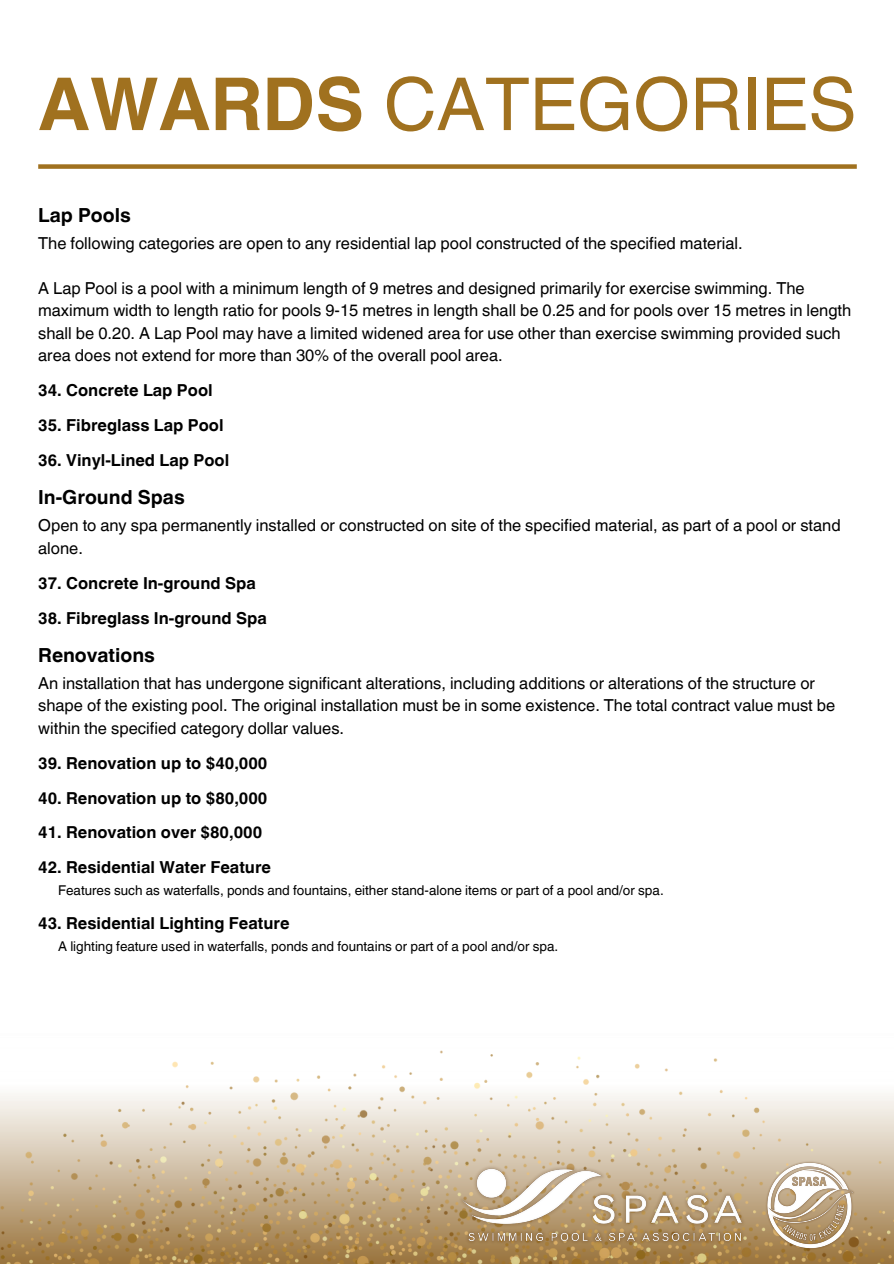
<style>
.page{position:relative;width:894px;height:1264px;background:#fff}
.page>*{position:absolute;margin:0;border:0;box-sizing:border-box;transform-origin:0 0}
.t1{font:72.9px "Helvetica World";color:#a0711f}
.t2{font:700 19.35px "Helvetica World";color:#000}
.t3{font:16.5px/22.5px "Helvetica World";color:#000}
.t4{font:700 16.5px "Helvetica World";color:#000}
.t5{font:13.5px "Helvetica World";color:#000}
.s1{font-weight:700}
</style>
<div class="page">
<img style="left:0;top:1050px;width:893px;height:213px">
<img style="left:434px;top:1163px;width:328px;height:87px">
<img style="left:762px;top:1159px;width:94px;height:92px">
<div style="left:38px;top:164px;width:818px;height:5px;background:#a0711f"></div>
<h4 class="t1" style="left:38px;top:61px;width:819px"><span class="s1">AWARDS</span> CATEGORIES</h4>
<h4 class="t2" style="left:38px;top:199px;width:94px">Lap Pools</h4>
<h2 class="t3" style="left:38px;top:232px;width:705px">The following categories are open to any residential lap pool constructed of the specified material.</h2>
<h4 class="t3" style="left:38px;top:277px;width:814px">A Lap Pool is a pool with a minimum length of 9 metres and designed primarily for exercise swimming. The maximum width to length ratio for pools 9-15 metres in length shall be 0.25 and for pools over 15 metres in length shall be 0.20. A Lap Pool may have a limited widened area for use other than exercise swimming provided such area does not extend for more than 30% of the overall pool area.</h4>
<p class="t4" style="left:38px;top:377px;width:176px">34. Concrete Lap Pool</p>
<p class="t4" style="left:38px;top:412px;width:187px">35. Fibreglass Lap Pool</p>
<p class="t4" style="left:38px;top:447px;width:192px">36. Vinyl-Lined Lap Pool</p>
<h2 class="t2" style="left:38px;top:482px;width:148px">In-Ground Spas</h2>
<h4 class="t3" style="left:38px;top:514px;width:803px">Open to any spa permanently installed or constructed on site of the specified material, as part of a pool or stand alone.</h4>
<p class="t4" style="left:38px;top:569px;width:219px">37. Concrete In-ground Spa</p>
<p class="t4" style="left:38px;top:604px;width:230px">38. Fibreglass In-ground Spa</p>
<p class="t2" style="left:38px;top:639px;width:118px">Renovations</p>
<p class="t3" style="left:38px;top:671px;width:798px">An installation that has undergone significant alterations, including additions or alterations of the structure or shape of the existing pool. The original installation must be in some existence. The total contract value must be within the specified category dollar values.</p>
<p class="t4" style="left:38px;top:749px;width:231px">39. Renovation up to $40,000</p>
<p class="t4" style="left:38px;top:784px;width:231px">40. Renovation up to $80,000</p>
<p class="t4" style="left:38px;top:819px;width:225px">41. Renovation over $80,000</p>
<p class="t4" style="left:38px;top:854px;width:234px">42. Residential Water Feature</p>
<p class="t5" style="left:58px;top:882px;width:607px">Features such as waterfalls, ponds and fountains, either stand-alone items or part of a pool and/or spa.</p>
<p class="t4" style="left:38px;top:910px;width:253px">43. Residential Lighting Feature</p>
<p class="t5" style="left:58px;top:938px;width:501px">A lighting feature used in waterfalls, ponds and fountains or part of a pool and/or spa.</p>
</div>
